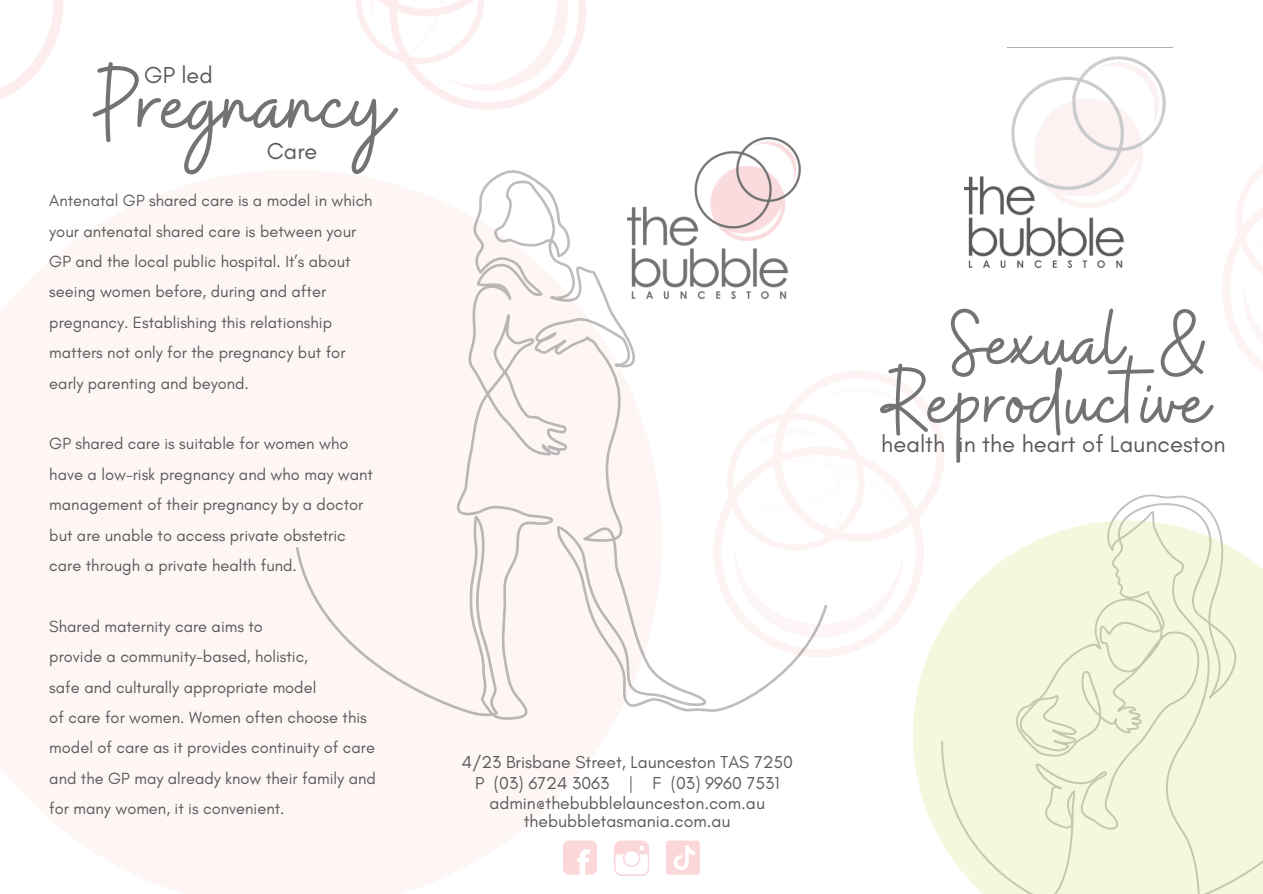
<style>
.page{position:relative;width:1263px;height:894px;background:#fff}
.page>*{position:absolute;margin:0;border:0;box-sizing:border-box;transform-origin:0 0}
.t1{font:105.75px "Buffalo";color:#737373}
.t2{font:94.95px "Buffalo";color:#737373}
.t3{font:23.85px "Glacial Indifference";color:#5a5a5a}
.t4{font:23.55px "Glacial Indifference";color:#5a5a5a}
.t5{font:17.55px "Glacial Indifference";color:#5a5a5a}
.t6{font:16.5px/30.3px "Glacial Indifference";color:#5a5a5a}
</style>
<div class="page">
<svg style="left:1112px;top:494px;width:104px;height:26px"></svg>
<svg style="left:920px;top:397px;width:24px;height:112px"></svg>
<svg style="left:829px;top:470px;width:96px;height:187px"></svg>
<svg style="left:829px;top:371px;width:91px;height:208px"></svg>
<svg style="left:913px;top:520px;width:350px;height:373px;background:#f2f6df"></svg>
<img style="left:1011px;top:56px;width:155px;height:121px">
<img style="left:965px;top:170px;width:172px;height:97px">
<svg style="left:356px;top:0;width:230px;height:110px"></svg>
<svg style="left:0;top:0;width:63px;height:99px"></svg>
<svg style="left:295px;top:167px;width:534px;height:553px"></svg>
<img style="left:627px;top:138px;width:173px;height:161px">
<svg style="left:563px;top:840px;width:34px;height:34px"></svg>
<svg style="left:614px;top:840px;width:35px;height:35px"></svg>
<svg style="left:666px;top:840px;width:34px;height:34px"></svg>
<svg style="left:1222px;top:165px;width:41px;height:207px"></svg>
<p class="t1" style="left:94px;top:36px;width:301px">Pregnancy</p>
<p class="t4" style="left:144px;top:60px;width:70px">GP led</p>
<p class="t4" style="left:267px;top:136px;width:52px">Care</p>
<p class="t6" style="left:49px;top:185px;width:325px">Antenatal GP shared care is a model in which your antenatal shared care is between your GP and the local public hospital. It’s about seeing women before, during and after pregnancy. Establishing this relationship matters not only for the pregnancy but for early parenting and beyond.</p>
<p class="t6" style="left:49px;top:428px;width:325px">GP shared care is suitable for women who have a low-risk pregnancy and who may want management of their pregnancy by a doctor but are unable to access private obstetric care through a private health fund.</p>
<p class="t6" style="left:49px;top:610px;width:215px">Shared maternity care aims to</p>
<p class="t6" style="left:49px;top:641px;width:260px">provide a community-based, holistic,</p>
<p class="t6" style="left:49px;top:671px;width:269px">safe and culturally appropriate model</p>
<p class="t6" style="left:49px;top:701px;width:328px">of care for women. Women often choose this model of care as it provides continuity of care and the GP may already know their family and for many women, it is convenient.</p>
<h3 class="t5" style="left:461px;top:750px;width:333px">4/23 Brisbane Street, Launceston TAS 7250</h3>
<h3 class="t5" style="left:475px;top:771px;width:306px">P (03) 6724 3063 | F (03) 9960 7531</h3>
<p class="t5" style="left:489px;top:792px;width:277px">admin@thebubblelaunceston.com.au</p>
<p class="t5" style="left:524px;top:809px;width:208px">thebubbletasmania.com.au</p>
<p class="t2" style="left:951px;top:281px;width:259px">Sexual &amp;</p>
<p class="t2" style="left:884px;top:340px;width:326px">Reproductive</p>
<h1 class="t3" style="left:881px;top:429px;width:346px">health in the heart of Launceston</h1>
</div>
